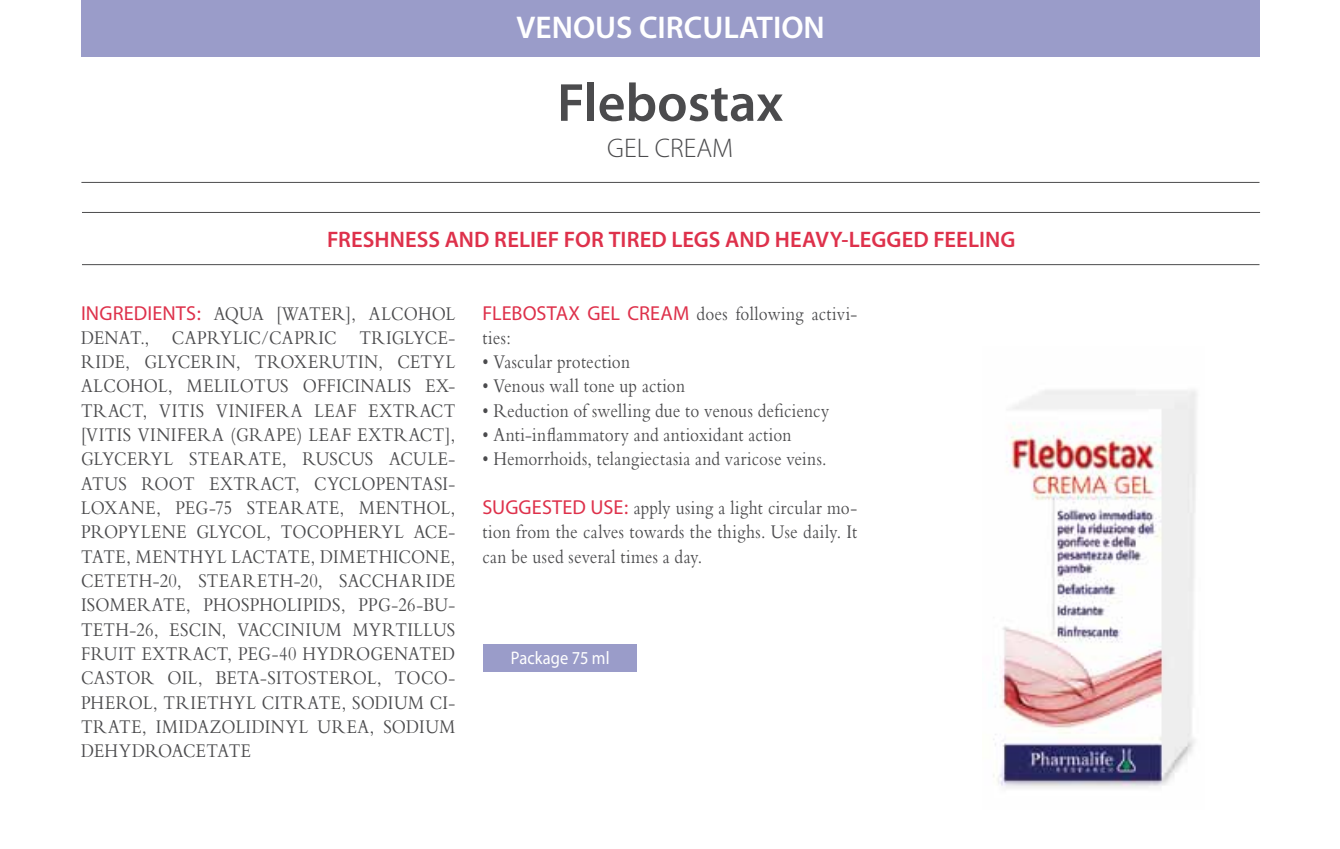
<style>
.page{position:relative;width:1340px;height:849px;background:#fff}
.page>*{position:absolute;margin:0;border:0;box-sizing:border-box;transform-origin:0 0}
.t1{font:600 54px "Myriad Pro";color:#4b4b4d}
.t2{font:600 31.5px "Myriad Pro";color:#fff}
.t3{font:300 27px "Myriad Pro";color:#4b4b4d}
.t4{font:600 22.5px "Myriad Pro";letter-spacing:.005em;color:#de314b}
.t5{font:20.25px/24.3px "Bembo";letter-spacing:.015em;color:#4b4b4d;text-align:justify;scale:.85 1}
.t6{font:18.22px "Myriad";letter-spacing:.01em;color:#fff;scale:.9 1}
.s1{font-family:"Myriad";color:#de314b}
</style>
<div class="page">
<div style="left:81px;top:0;width:1178px;height:56px;background:#9a9cc9"></div>
<hr style="left:81px;top:182px;width:1178px;height:1px;background:#4b4b4d">
<hr style="left:82px;top:264px;width:1177px;height:1px;background:#4b4b4d">
<hr style="left:82px;top:212px;width:1177px;height:1px;background:#4b4b4d">
<div style="left:483px;top:644px;width:154px;height:27px;background:#9a9cc9"></div>
<img style="left:993px;top:390px;width:204px;height:398px">
<h2 class="t2" style="left:516px;top:8px;width:310px">VENOUS CIRCULATION</h2>
<h1 class="t1" style="left:557px;top:68px;width:227px">Flebostax</h1>
<h3 class="t3" style="left:607px;top:133px;width:127px">GEL CREAM</h3>
<p class="t4" style="left:327px;top:224px;width:690px">FRESHNESS AND RELIEF FOR TIRED LEGS AND HEAVY-LEGGED FEELING</p>
<p class="t5" style="left:81px;top:300px;width:442px"><span class="s1">INGREDIENTS:</span> AQUA [WATER], ALCOHOL DENAT., CAPRYLIC/CAPRIC TRIGLYCE-RIDE, GLYCERIN, TROXERUTIN, CETYL ALCOHOL, MELILOTUS OFFICINALIS EX-TRACT, VITIS VINIFERA LEAF EXTRACT [VITIS VINIFERA (GRAPE) LEAF EXTRACT], GLYCERYL STEARATE, RUSCUS ACULE-ATUS ROOT EXTRACT, CYCLOPENTASI-LOXANE, PEG-75 STEARATE, MENTHOL, PROPYLENE GLYCOL, TOCOPHERYL ACE-TATE, MENTHYL LACTATE, DIMETHICONE, CETETH-20, STEARETH-20, SACCHARIDE ISOMERATE, PHOSPHOLIPIDS, PPG-26-BU-TETH-26, ESCIN, VACCINIUM MYRTILLUS FRUIT EXTRACT, PEG-40 HYDROGENATED CASTOR OIL, BETA-SITOSTEROL, TOCO-PHEROL, TRIETHYL CITRATE, SODIUM CI-TRATE, IMIDAZOLIDINYL UREA, SODIUM DEHYDROACETATE</p>
<p class="t5" style="left:482px;top:300px;width:442px"><span class="s1">FLEBOSTAX GEL CREAM</span> does following activi&shy;ties:</p>
<p class="t5" style="left:482px;top:349px;width:175px">• Vascular protection</p>
<p class="t5" style="left:482px;top:373px;width:240px">• Venous wall tone up action</p>
<p class="t5" style="left:482px;top:398px;width:409px">• Reduction of swelling due to venous deficiency</p>
<p class="t5" style="left:482px;top:422px;width:365px">• Anti-inflammatory and antioxidant action</p>
<p class="t5" style="left:482px;top:446px;width:406px">• Hemorrhoids, telangiectasia and varicose veins.</p>
<p class="t5" style="left:482px;top:495px;width:442px"><span class="s1">SUGGESTED USE:</span> apply using a light circular mo&shy;tion from the calves towards the thighs. Use daily. It can be used several times a day.</p>
<p class="t6" style="left:510px;top:648px;width:111px">Package 75 ml</p>
</div>
